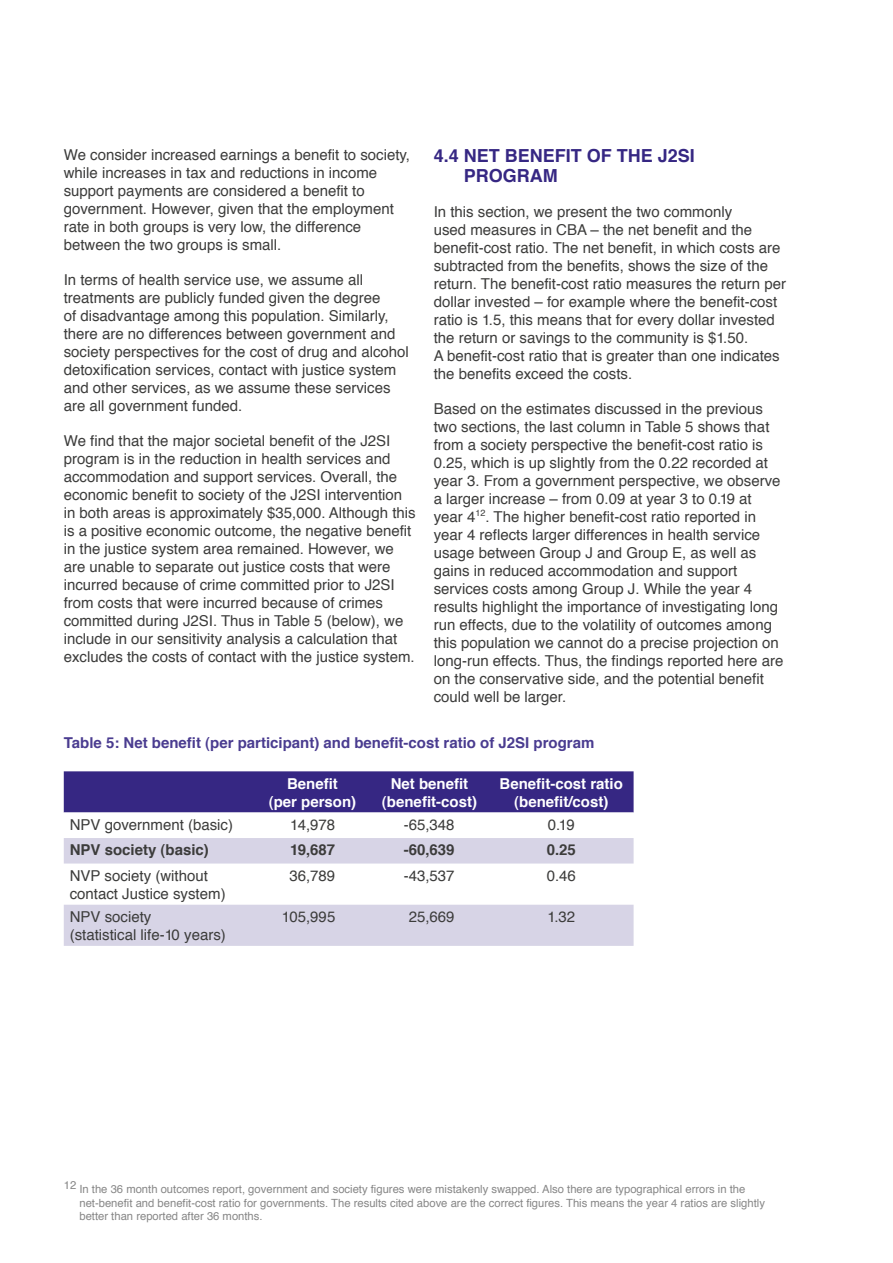
<style>
.page{position:relative;width:893px;height:1263px;background:#fff}
.page>*{position:absolute;margin:0;border:0;box-sizing:border-box;transform-origin:0 0}
.t1{font:700 18px/19.5px "Helvetica";color:#362783}
.t2{font:15px/18px "Helvetica";color:#3c3c3b}
.t3{font:700 15px/18px "Helvetica";color:#fff;text-align:center}
.t4{font:700 15px "Helvetica";color:#4a3c90}
.t5{font:700 15px "Helvetica";color:#3c3c3b}
.t6{font:11.25px/13.5px "Helvetica";color:#878787}
</style>
<div class="page">
<div style="left:64px;top:771px;width:570px;height:41px;background:#362783"></div>
<svg style="left:64px;top:812px;width:570px;height:1px"></svg>
<svg style="left:64px;top:838px;width:570px;height:108px;fill:#d7d4e6"></svg>
<p class="t1" style="left:464px;top:146px;width:230px;text-indent:-30px">4.4 N et benefit of the J2SI program</p>
<p class="t2" style="left:434px;top:203px;width:354px">In this section, we present the two commonly<br>used measures in CBA – the net benefit and the benefit-cost ratio. The net benefit, in which costs are subtracted from the benefits, shows the size of the return. The benefit-cost ratio measures the return per dollar invested – for example where the benefit-cost ratio is 1.5, this means that for every dollar invested the return or savings to the community is $1.50.<br>A benefit-cost ratio that is greater than one indicates the benefits exceed the costs.</p>
<p class="t2" style="left:434px;top:400px;width:351px">Based on the estimates discussed in the previous two sections, the last column in Table 5 shows that from a society perspective the benefit-cost ratio is 0.25, which is up slightly from the 0.22 recorded at year 3. From a government perspective, we observe a larger increase – from 0.09 at year 3 to 0.19 at year 4<sup>12</sup>. The higher benefit-cost ratio reported in year 4 reflects larger differences in health service usage between Group J and Group E, as well as gains in reduced accommodation and support services costs among Group J. While the year 4 results highlight the importance of investigating long run effects, due to the volatility of outcomes among this population we cannot do a precise projection on long-run effects. Thus, the findings reported here are on the conservative side, and the potential benefit could well be larger.</p>
<p class="t4" style="left:64px;top:731px;width:532px">Table 5: Net benefit (per participant) and benefit-cost ratio of J2SI program</p>
<p class="t3" style="left:269px;top:774px;width:89px">Benefit<br>(per person)</p>
<p class="t3" style="left:382px;top:774px;width:96px">Net benefit (benefit-cost)</p>
<p class="t3" style="left:500px;top:774px;width:125px">Benefit-cost ratio (benefit/cost)</p>
<p class="t2" style="left:70px;top:816px;width:165px">NPV government (basic)</p>
<p class="t2" style="left:290px;top:816px;width:47px">14,978</p>
<p class="t2" style="left:404px;top:816px;width:52px">-65,348</p>
<p class="t2" style="left:548px;top:816px;width:28px">0.19</p>
<p class="t5" style="left:70px;top:838px;width:11px">NPV</p>
<p class="t5" style="left:105px;top:838px;width:106px">society (basic)</p>
<p class="t5" style="left:290px;top:838px;width:47px">19,687</p>
<p class="t5" style="left:404px;top:838px;width:52px">-60,639</p>
<p class="t5" style="left:547px;top:838px;width:31px">0.25</p>
<p class="t2" style="left:70px;top:867px;width:157px">NVP society (without contact Justice system)</p>
<p class="t2" style="left:289px;top:867px;width:47px">36,789</p>
<p class="t2" style="left:404px;top:867px;width:52px">-43,537</p>
<p class="t2" style="left:547px;top:867px;width:31px">0.46</p>
<p class="t2" style="left:70px;top:908px;width:158px">NPV society<br>(statistical life-10 years)</p>
<p class="t2" style="left:282px;top:908px;width:55px">105,995</p>
<p class="t2" style="left:409px;top:908px;width:47px">25,669</p>
<p class="t2" style="left:547px;top:908px;width:29px">1.32</p>
<p class="t2" style="left:64px;top:146px;width:348px">We consider increased earnings a benefit to society, while increases in tax and reductions in income support payments are considered a benefit to government. However, given that the employment rate in both groups is very low, the difference between the two groups is small.</p>
<p class="t2" style="left:64px;top:271px;width:347px">In terms of health service use, we assume all treatments are publicly funded given the degree<br>of disadvantage among this population. Similarly, there are no differences between government and society perspectives for the cost of drug and alcohol detoxification services, contact with justice system and other services, as we assume these services are all government funded.</p>
<p class="t2" style="left:64px;top:432px;width:353px">We find that the major societal benefit of the J2SI program is in the reduction in health services and accommodation and support services. Overall, the economic benefit to society of the J2SI intervention in both areas is approximately $35,000. Although this is a positive economic outcome, the negative benefit in the justice system area remained. However, we are unable to separate out justice costs that were incurred because of crime committed prior to J2SI from costs that were incurred because of crimes committed during J2SI. Thus in Table 5 (below), we include in our sensitivity analysis a calculation that excludes the costs of contact with the justice system.</p>
<p class="t6" style="left:79px;top:1183px;width:687px;text-indent:-16px">12 In the 36 month outcomes report, government and society figures were mistakenly swapped. Also there are typographical errors in the net-benefit and benefit-cost ratio for governments. The results cited above are the correct figures. This means the year 4 ratios are slightly better than reported after 36 months.</p>
</div>
